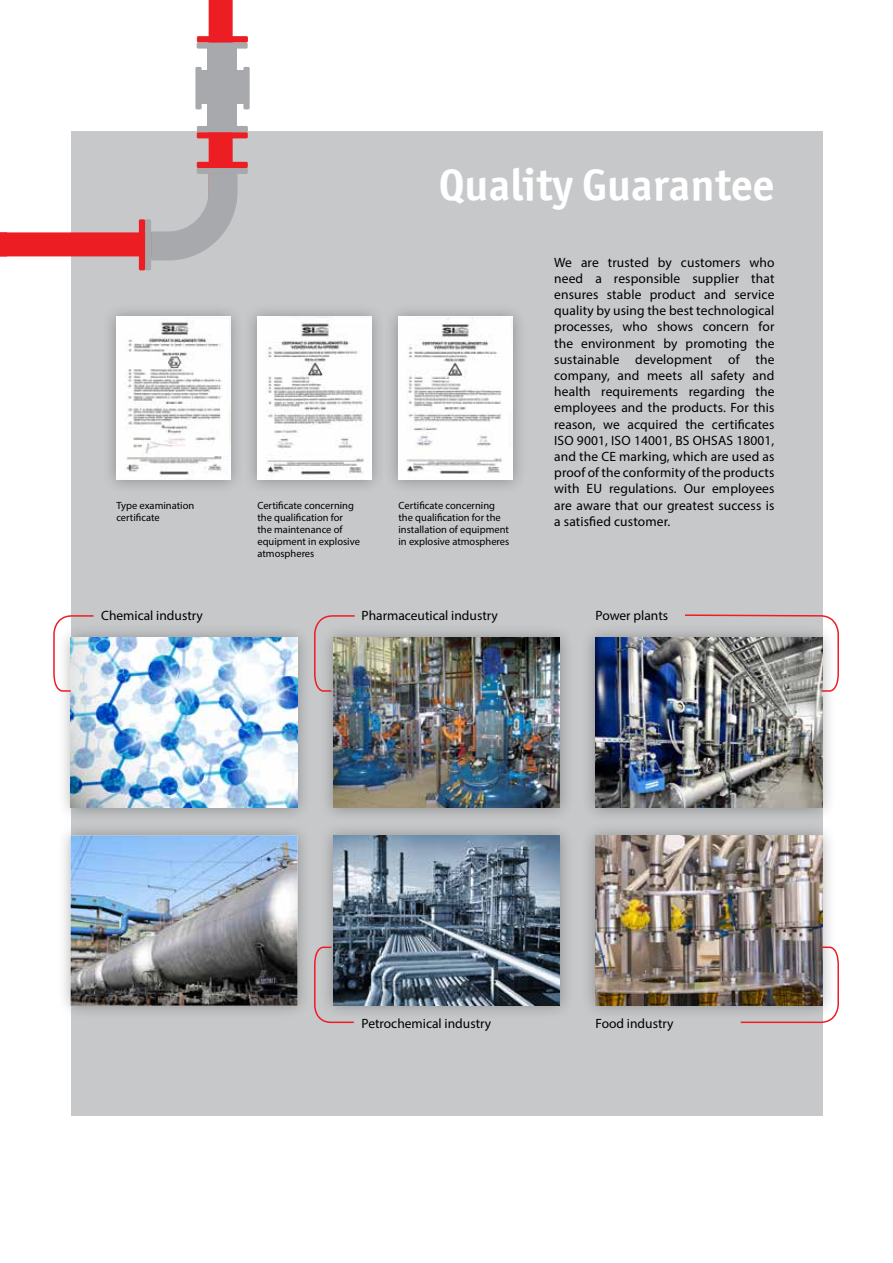
<style>
.page{position:relative;width:893px;height:1263px;background:#fff}
.page>*{position:absolute;margin:0;border:0;box-sizing:border-box;transform-origin:0 0}
.t1{font:45px "Officina Sans OSITCTT Bold";color:#fff}
.t2{font:13.5px/16.2px "Myriad Pro";color:#000;text-align:justify}
.t3{font:10.5px/12px "Myriad Pro";color:#000}
</style>
<div class="page">
<div style="left:71px;top:132px;width:751px;height:984px;background:#c7c8ca"></div>
<svg style="left:0;top:0;width:233px;height:256px"></svg>
<div style="left:56px;top:623px;width:256px;height:199px;background:#000;opacity:.3"></div>
<div style="left:319px;top:623px;width:255px;height:199px;background:#000;opacity:.3"></div>
<img style="left:333px;top:638px;width:227px;height:170px">
<div style="left:319px;top:821px;width:255px;height:199px;background:#000;opacity:.3"></div>
<img style="left:333px;top:835px;width:227px;height:171px">
<div style="left:581px;top:623px;width:256px;height:199px;background:#000;opacity:.3"></div>
<img style="left:595px;top:638px;width:227px;height:170px">
<div style="left:581px;top:821px;width:256px;height:199px;background:#000;opacity:.3"></div>
<img style="left:595px;top:836px;width:227px;height:170px">
<img style="left:53px;top:615px;width:244px;height:193px">
<svg style="left:314px;top:615px;width:42px;height:77px"></svg>
<svg style="left:314px;top:946px;width:41px;height:78px"></svg>
<svg style="left:683px;top:614px;width:156px;height:78px"></svg>
<img style="left:739px;top:946px;width:100px;height:78px">
<div style="left:56px;top:821px;width:256px;height:199px;background:#000;opacity:.3"></div>
<img style="left:71px;top:835px;width:226px;height:171px">
<div style="left:243px;top:302px;width:143px;height:192px;background:#000;opacity:.3"></div>
<img style="left:257px;top:317px;width:115px;height:163px">
<div style="left:102px;top:302px;width:143px;height:192px;background:#000;opacity:.3"></div>
<img style="left:116px;top:318px;width:115px;height:161px">
<div style="left:384px;top:302px;width:143px;height:192px;background:#000;opacity:.3"></div>
<img style="left:398px;top:318px;width:115px;height:161px">
<div style="left:145px;top:219px;width:6px;height:51px;background:#a7a9ac;border-radius:2px"></div>
<div style="left:139px;top:219px;width:6px;height:51px;background:#ed1d24;border-radius:2px"></div>
<svg style="left:151px;top:174px;width:87px;height:86px"></svg>
<div style="left:197px;top:168px;width:51px;height:6px;background:#a7a9ac;border-radius:2px"></div>
<div style="left:197px;top:162px;width:51px;height:6px;background:#ed1d24;border-radius:2px"></div>
<div style="left:197px;top:132px;width:51px;height:6px;background:#ed1d24;border-radius:2px"></div>
<div style="left:198px;top:71px;width:49px;height:33px;background:#a7a9ac"></div>
<div style="left:208px;top:47px;width:29px;height:82px;background:#a7a9ac"></div>
<div style="left:197px;top:42px;width:51px;height:7px;background:#a7a9ac;border-radius:2px"></div>
<div style="left:197px;top:126px;width:51px;height:6px;background:#a7a9ac;border-radius:2px"></div>
<div style="left:195px;top:67px;width:7px;height:42px;background:#a7a9ac;border-radius:2px"></div>
<div style="left:243px;top:67px;width:7px;height:42px;background:#a7a9ac;border-radius:2px"></div>
<div style="left:197px;top:36px;width:51px;height:6px;background:#ed1d24;border-radius:2px"></div>
<p class="t3" style="left:116px;top:499px;width:79px">Type examination certificate</p>
<p class="t2" style="left:101px;top:607px;width:103px">Chemical industry</p>
<h1 class="t1" style="left:439px;top:157px;width:337px">Quality Guarantee</h1>
<p class="t3" style="left:257px;top:499px;width:104px">Certificate concerning the qualification for the maintenance of equipment in explosive atmospheres</p>
<p class="t3" style="left:398px;top:499px;width:112px">Certificate concerning the qualification for the installation of equipment in explosive atmospheres</p>
<p class="t2" style="left:554px;top:254px;width:222px">We are trusted by customers who need a responsible supplier that ensures stable product and service quality by using the best technological processes, who shows concern for the environment by promoting the sustainable development of the company, and meets all safety and health requirements regarding the employees and the products. For this reason, we acquired the certificates ISO 9001, ISO 14001, BS OHSAS 18001, and the CE marking, which are used as proof of the conformity of the products with EU regulations. Our employees are aware that our greatest success is a satisfied customer.</p>
<p class="t2" style="left:362px;top:607px;width:138px">Pharmaceutical industry</p>
<p class="t2" style="left:595px;top:607px;width:74px">Power plants</p>
<p class="t2" style="left:362px;top:1015px;width:131px">Petrochemical industry</p>
<p class="t2" style="left:595px;top:1015px;width:80px">Food industry</p>
</div>
